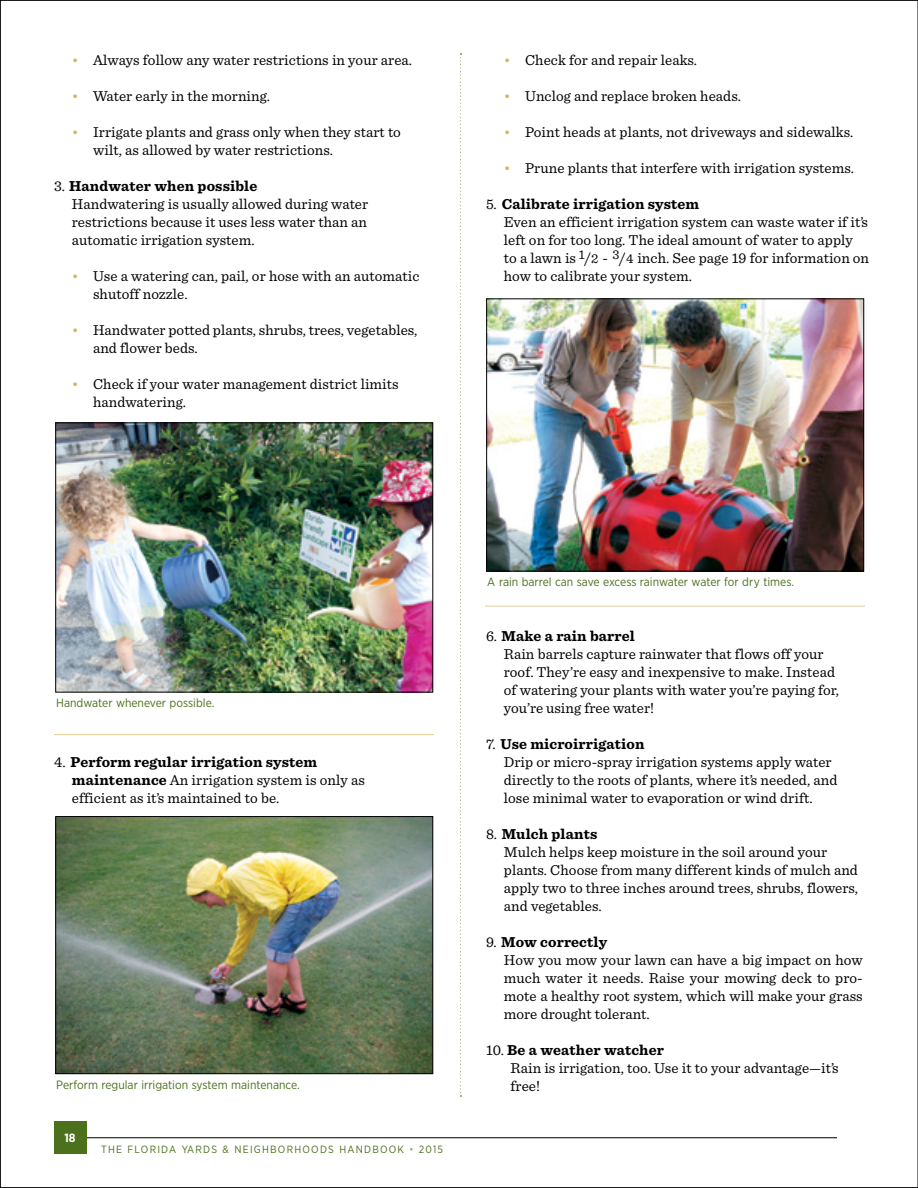
<style>
.page{position:relative;width:918px;height:1188px;background:#fff}
.page>*{position:absolute;margin:0;border:0;box-sizing:border-box;transform-origin:0 0}
.ParaStyle01-Leading{font:15px/18px "Sentinel";letter-spacing:.005em;color:#000}
.ParaStyle08-Leading{font:15px "Sentinel";letter-spacing:.005em;color:#000}
.ParaStyle15-Leading{font:15px/18px "Sentinel";letter-spacing:.005em;color:#000;text-align:justify}
.ParaStyle08-Leading-2{font:700 15px "Sentinel";letter-spacing:.01em;color:#000}
.ParaStyle26-Leading{font:15px "Sentinel";letter-spacing:.005em;color:#000}
.ParaStyle01-Leading-2{font:700 15px "Sentinel";letter-spacing:.01em;color:#000}
.ParaStyle01-Leading-3{font:12px "Gotham Narrow";color:#4b711d}
.t1{font:700 12px "Gotham Narrow";color:#fff}
.t2{font:10.5px "Gotham Narrow";letter-spacing:.115em;color:#4b711d}
.s1{color:#d3b257}
.s2{font-weight:400}
.s3{font-size:13.5px}
.s4{font-weight:700}
.s5{color:#99ae7a}
</style>
<div class="page">
<img style="left:0;top:0;width:917px;height:1188px">
<hr style="left:917px;top:0;width:1px;height:1188px;background:#000">
<p class="ParaStyle01-Leading" style="left:72px;top:50px;width:342px"><span class="s1">•</span> Always follow any water restrictions in your area.</p>
<p class="ParaStyle08-Leading" style="left:72px;top:85px;width:200px"><span class="s1">•</span> Water early in the morning.</p>
<p class="ParaStyle08-Leading" style="left:72px;top:121px;width:331px"><span class="s1">•</span> Irrigate plants and grass only when they start to</p>
<p class="ParaStyle01-Leading" style="left:93px;top:140px;width:241px">wilt, as allowed by water restrictions.</p>
<p class="ParaStyle08-Leading-2" style="left:54px;top:174px;width:205px"><span class="s2">3.</span> Handwater when possible</p>
<p class="ParaStyle01-Leading" style="left:72px;top:194px;width:298px;text-align:justify">Handwatering is usually allowed during water restrictions because it uses less water than an automatic irrigation system.</p>
<p class="ParaStyle26-Leading" style="left:72px;top:265px;width:349px"><span class="s1">•</span> Use a watering can, pail, or hose with an automatic</p>
<p class="ParaStyle01-Leading" style="left:93px;top:284px;width:96px">shutoff nozzle.</p>
<p class="ParaStyle26-Leading" style="left:72px;top:319px;width:347px"><span class="s1">•</span> Handwater potted plants, shrubs, trees, vegetables,</p>
<p class="ParaStyle01-Leading" style="left:93px;top:338px;width:106px">and flower beds.</p>
<p class="ParaStyle08-Leading" style="left:72px;top:373px;width:328px"><span class="s1">•</span> Check if your water management district limits</p>
<p class="ParaStyle01-Leading" style="left:93px;top:392px;width:94px">handwatering.</p>
<p class="ParaStyle01-Leading" style="left:504px;top:50px;width:195px"><span class="s1">•</span> Check for and repair leaks.</p>
<p class="ParaStyle08-Leading" style="left:504px;top:85px;width:239px"><span class="s1">•</span> Unclog and replace broken heads.</p>
<p class="ParaStyle08-Leading" style="left:504px;top:121px;width:351px"><span class="s1">•</span> Point heads at plants, not driveways and sidewalks.</p>
<p class="ParaStyle08-Leading" style="left:504px;top:157px;width:352px"><span class="s1">•</span> Prune plants that interfere with irrigation systems.</p>
<p class="ParaStyle08-Leading-2" style="left:486px;top:192px;width:215px"><span class="s2">5.</span> Calibrate irrigation system</p>
<p class="ParaStyle01-Leading" style="left:504px;top:212px;width:367px">Even an efficient irrigation system can waste water if it’s left on for too long. The ideal amount of water to apply to a lawn is <sup>1</sup>/<span class="s3">2</span> - <sup>3</sup>/<span class="s3">4</span> inch. See page 19 for information on how to calibrate your system.</p>
<p class="ParaStyle01-Leading-3" style="left:56px;top:696px;width:160px">Handwater whenever possible.</p>
<p class="ParaStyle01-Leading" style="left:72px;top:752px;width:295px;text-indent:-18px">4. <span class="s4">Perform regular irrigation system maintenance</span> An irrigation system is only as efficient as it’s maintained to be.</p>
<p class="ParaStyle01-Leading-3" style="left:56px;top:1077px;width:245px">Perform regular irrigation system maintenance.</p>
<p class="t1" style="left:64px;top:1130px;width:13px">18</p>
<p class="t2" style="left:101px;top:1142px;width:343px">THE FLORIDA YARDS &amp; NEIGHBORHOODS HANDBOOK <span class="s5">•</span> 2015</p>
<p class="ParaStyle01-Leading-3" style="left:487px;top:575px;width:309px">A rain barrel can save excess rainwater water for dry times.</p>
<p class="ParaStyle01-Leading-2" style="left:486px;top:624px;width:150px"><span class="s2">6.</span> Make a rain barrel</p>
<p class="ParaStyle01-Leading" style="left:504px;top:644px;width:337px">Rain barrels capture rainwater that flows off your roof. They’re easy and inexpensive to make. Instead of watering your plants with water you’re paying for, you’re using free water!</p>
<p class="ParaStyle08-Leading-2" style="left:486px;top:732px;width:160px"><span class="s2">7.</span> Use microirrigation</p>
<p class="ParaStyle01-Leading" style="left:504px;top:752px;width:335px">Drip or micro-spray irrigation systems apply water directly to the roots of plants, where it’s needed, and lose minimal water to evaporation or wind drift.</p>
<p class="ParaStyle08-Leading-2" style="left:486px;top:822px;width:113px"><span class="s2">8.</span> Mulch plants</p>
<p class="ParaStyle01-Leading" style="left:504px;top:842px;width:356px">Mulch helps keep moisture in the soil around your plants. Choose from many different kinds of mulch and apply two to three inches around trees, shrubs, flowers, and vegetables.</p>
<p class="ParaStyle08-Leading-2" style="left:486px;top:930px;width:123px"><span class="s2">9.</span> Mow correctly</p>
<p class="ParaStyle15-Leading" style="left:504px;top:950px;width:360px">How you mow your lawn can have a big impact on how much water it needs. Raise your mowing deck to pro&shy;mote a healthy root system, which will make your grass more drought tolerant.</p>
<p class="ParaStyle08-Leading-2" style="left:486px;top:1038px;width:180px"><span class="s2">10.</span> Be a weather watcher</p>
<p class="ParaStyle01-Leading" style="left:511px;top:1058px;width:330px">Rain is irrigation, too. Use it to your advantage—it’s free!</p>
</div>
